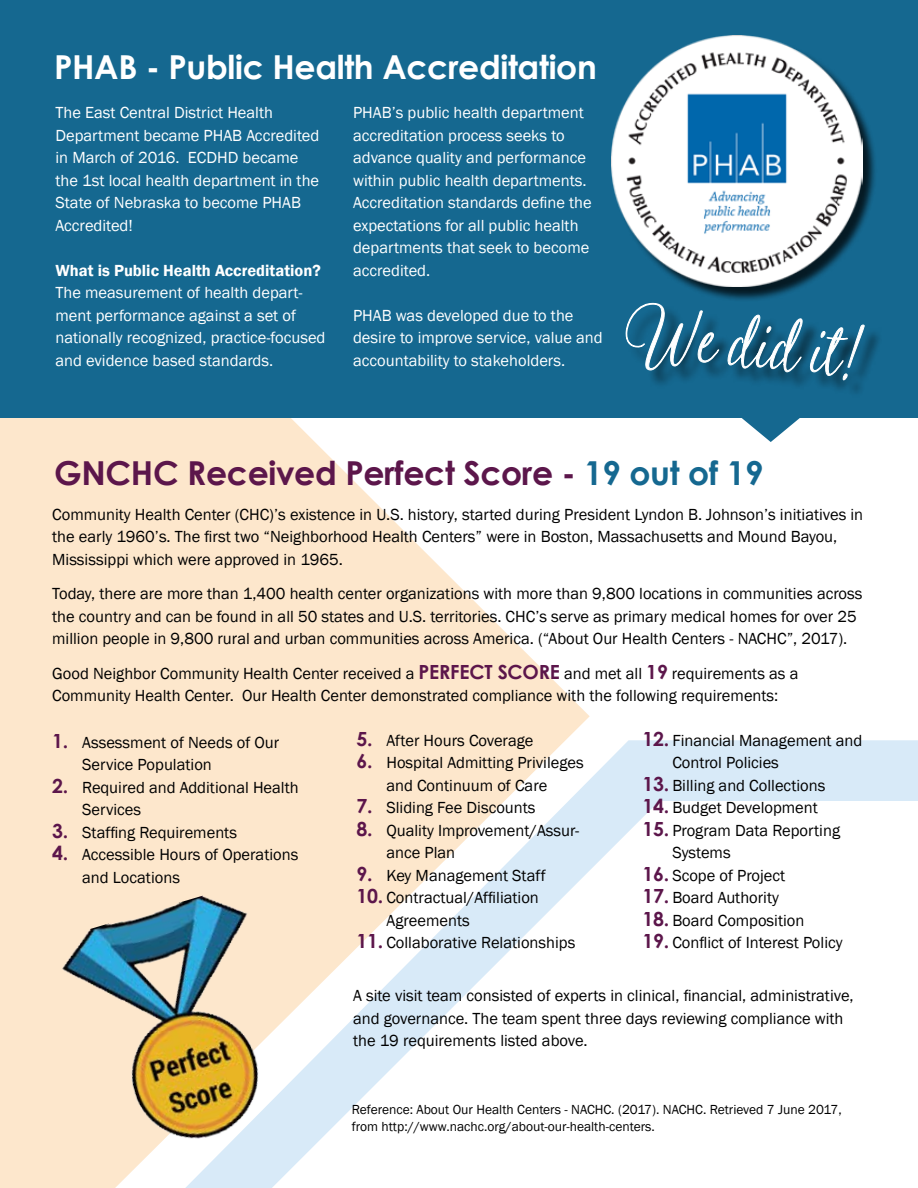
<style>
.page{position:relative;width:918px;height:1188px;background:#fff}
.page>*{position:absolute;margin:0;border:0;box-sizing:border-box;transform-origin:0 0}
.t1{font:700 33px "Century Gothic";letter-spacing:-.01em;color:#5c164b}
.t2{font:700 33px "Century Gothic";letter-spacing:-.01em;color:#fff}
.t3{font:16.5px/22.5px "Franklin Gothic";color:#000}
.t4{font:16.5px/22.5px "Franklin Gothic";color:#fff}
.t5{font:600 16.5px "Franklin Gothic";color:#fff}
.t6{font:13.5px/16.5px "Franklin Gothic";color:#000}
.s1{color:#156890}
.s2{font-family:"Century Gothic";font-weight:700;font-size:19.5px;color:#5c164b}
</style>
<div class="page">
<svg style="left:590px;top:740px;width:328px;height:130px"></svg>
<svg style="left:0;top:418px;width:590px;height:770px;fill:#fde7cc"></svg>
<div style="left:0;top:0;width:918px;height:418px;background:#156890"></div>
<div style="left:613px;top:37px;width:265px;height:265px;background:#000;opacity:.75"></div>
<img style="left:611px;top:35px;width:252px;height:252px">
<div style="left:628px;top:306px;width:255px;height:92px;background:#000;opacity:.75"></div>
<svg style="left:625px;top:301px;width:240px;height:91px"></svg>
<img style="left:26px;top:877px;width:312px;height:311px">
<svg style="left:742px;top:418px;width:58px;height:24px"></svg>
<h1 class="t2" style="left:54px;top:42px;width:544px">PHAB - Public Health Accreditation</h1>
<p class="t4" style="left:56px;top:102px;width:265px">The East Central District Health<br>Department became PHAB Accredited in March of 2016. ECDHD became the 1st local health department in the<br>State of Nebraska to become PHAB<br>Accredited!</p>
<p class="t5" style="left:56px;top:260px;width:267px">What is Public Health Accreditation?</p>
<p class="t4" style="left:56px;top:282px;width:272px">The measurement of health depart&shy;ment performance against a set of nationally recognized, practice-focused and evidence based standards.</p>
<p class="t4" style="left:353px;top:102px;width:240px">PHAB’s public health department accreditation process seeks to advance quality and performance within public health departments.<br>Accreditation standards define the expectations for all public health departments that seek to become accredited.</p>
<p class="t4" style="left:353px;top:305px;width:251px">PHAB was developed due to the desire to improve service, value and accountability to stakeholders.</p>
<h1 class="t1" style="left:54px;top:448px;width:711px">GNCHC Received Perfect Score - <span class="s1">19 out of 19</span></h1>
<p class="t3" style="left:52px;top:503px;width:813px">Community Health Center (CHC)’s existence in U.S. history, started during President Lyndon B. Johnson’s initiatives in the early 1960’s. The first two “Neighborhood Health Centers” were in Boston, Massachusetts and Mound Bayou,<br>Mississippi which were approved in 1965.</p>
<p class="t3" style="left:52px;top:583px;width:812px">Today, there are more than 1,400 health center organizations with more than 9,800 locations in communities across the country and can be found in all 50 states and U.S. territories. CHC’s serve as primary medical homes for over 25 million people in 9,800 rural and urban communities across America. (“About Our Health Centers - NACHC”, 2017).</p>
<p class="t3" style="left:52px;top:662px;width:748px">Good Neighbor Community Health Center received a <span class="s2">PERFECT SCORE</span> and met all <span class="s2">19</span> requirements as a<br>Community Health Center. Our Health Center demonstrated compliance with the following requirements:</p>
<p class="t3" style="left:82px;top:731px;width:199px;text-indent:-30px"><span class="s2">1.</span> Assessment of Needs of Our<br>Service Population</p>
<p class="t3" style="left:82px;top:776px;width:218px;text-indent:-30px"><span class="s2">2.</span> Required and Additional Health<br>Services</p>
<p class="t3" style="left:52px;top:821px;width:186px"><span class="s2">3.</span> Staffing Requirements</p>
<p class="t3" style="left:82px;top:844px;width:218px;text-indent:-30px"><span class="s2">4.</span> Accessible Hours of Operations and Locations</p>
<p class="t3" style="left:672px;top:730px;width:192px;text-indent:-30px"><span class="s2">12.</span> Financial Management and<br>Control Policies</p>
<p class="t3" style="left:642px;top:775px;width:185px"><span class="s2">13.</span> Billing and Collections</p>
<p class="t3" style="left:642px;top:797px;width:177px"><span class="s2">14.</span> Budget Development</p>
<p class="t3" style="left:672px;top:820px;width:169px;text-indent:-30px"><span class="s2">15.</span> Program Data Reporting<br>Systems</p>
<p class="t3" style="left:642px;top:865px;width:144px"><span class="s2">16.</span> Scope of Project</p>
<p class="t3" style="left:642px;top:887px;width:138px"><span class="s2">17.</span> Board Authority</p>
<p class="t3" style="left:642px;top:910px;width:164px"><span class="s2">18.</span> Board Composition</p>
<p class="t3" style="left:642px;top:932px;width:202px"><span class="s2">19.</span> Conflict of Interest Policy</p>
<p class="t3" style="left:356px;top:730px;width:179px"><span class="s2">5.</span> After Hours Coverage</p>
<p class="t3" style="left:356px;top:752px;width:229px;text-align:center"><span class="s2">6.</span> Hospital Admitting Privileges and Continuum of Care</p>
<p class="t3" style="left:356px;top:797px;width:181px"><span class="s2">7.</span> Sliding Fee Discounts</p>
<p class="t3" style="left:386px;top:820px;width:194px;text-indent:-30px"><span class="s2">8.</span> Quality Improvement/Assur&shy;ance Plan</p>
<p class="t3" style="left:356px;top:865px;width:191px"><span class="s2">9.</span> Key Management Staff</p>
<p class="t3" style="left:386px;top:887px;width:154px;text-indent:-30px"><span class="s2">10.</span> Contractual/Affiliation<br>Agreements</p>
<p class="t3" style="left:356px;top:932px;width:220px"><span class="s2">11.</span> Collaborative Relationships</p>
<p class="t3" style="left:353px;top:985px;width:502px">A site visit team consisted of experts in clinical, financial, administrative, and governance. The team spent three days reviewing compliance with the 19 requirements listed above.</p>
<p class="t6" style="left:352px;top:1102px;width:491px">Reference: About Our Health Centers - NACHC. (2017). NACHC. Retrieved 7 June 2017, from http://www.nachc.org/about-our-health-centers.</p>
</div>
